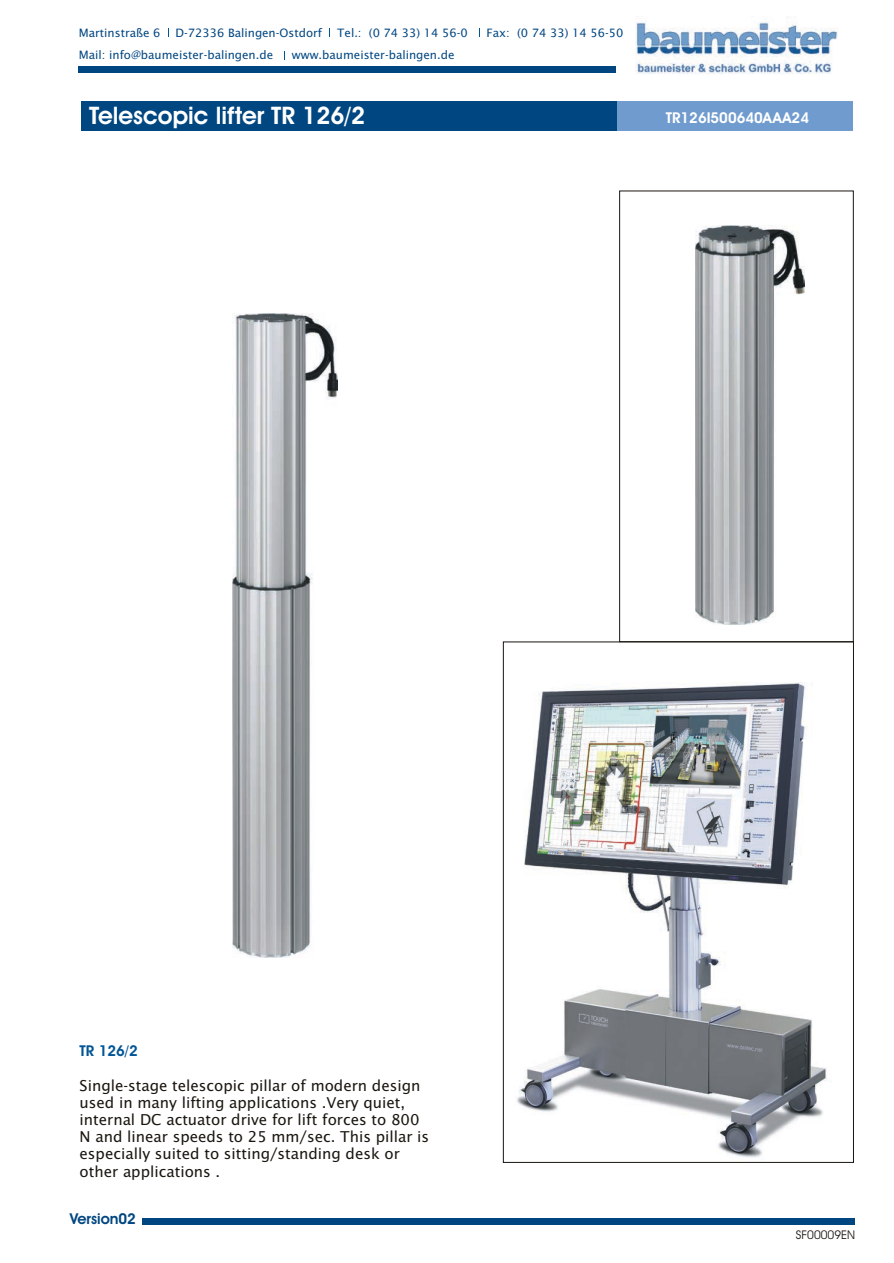
<style>
.page{position:relative;width:894px;height:1263px;background:#fff}
.page>*{position:absolute;margin:0;border:0;box-sizing:border-box;transform-origin:0 0}
.t1{font:700 24.3px "Avant Garde Bk BT";color:#fff}
.t2{font:15px/17.1px "Lucida Sans";color:#1a150f}
.t3{font:700 15px "Avant Garde Bk BT";color:#fff}
.t4{font:700 15px "Avant Garde Bk BT";color:#004681}
.t5{font:700 15px "Avant Garde Bk BT";color:#005596}
.t6{font:12px "Avant Garde Bk BT";color:#1a150f}
.t7{font:11.55px "Lucida Sans";color:#004681}
</style>
<div class="page">
<div style="left:142px;top:1218px;width:713px;height:7px;background:#004681"></div>
<div style="left:619px;top:191px;width:235px;height:451px;border:1px solid #1a150f"></div>
<img style="left:232px;top:313px;width:105px;height:645px">
<img style="left:695px;top:225px;width:109px;height:399px">
<img style="left:502px;top:683px;width:325px;height:479px">
<div style="left:79px;top:66px;width:537px;height:7px;background:#004681"></div>
<div style="left:82px;top:101px;width:546px;height:30px;background:#004681"></div>
<div style="left:617px;top:101px;width:236px;height:30px;background:#6f9bcf"></div>
<img style="left:636px;top:17px;width:201px;height:58px">
<p class="t7" style="left:79px;top:28px;width:83px">Martinstraße 6</p>
<p class="t7" style="left:176px;top:28px;width:148px">D-72336 Balingen-Ostdorf</p>
<p class="t7" style="left:337px;top:28px;width:132px">Tel.: (0 74 33) 14 56-0</p>
<p class="t7" style="left:487px;top:28px;width:138px">Fax: (0 74 33) 14 56-50</p>
<p class="t7" style="left:79px;top:50px;width:196px">Mail: info@baumeister-balingen.de</p>
<p class="t7" style="left:292px;top:50px;width:164px">www.baumeister-balingen.de</p>
<h1 class="t1" style="left:89px;top:105px;width:278px">Telescopic lifter TR 126/2</h1>
<p class="t3" style="left:666px;top:111px;width:145px">TR126I500640AAA24</p>
<p class="t5" style="left:80px;top:1044px;width:60px">TR 126/2</p>
<p class="t2" style="left:80px;top:1078px;width:351px">Single-stage telescopic pillar of modern design used in many lifting applications .Very quiet, internal DC actuator drive for lift forces to 800<br>N and linear speeds to 25 mm/sec. This pillar is especially suited to sitting/standing desk or other applications .</p>
<p class="t4" style="left:70px;top:1213px;width:68px">Version02</p>
<p class="t6" style="left:796px;top:1230px;width:61px">SF00009EN</p>
</div>
